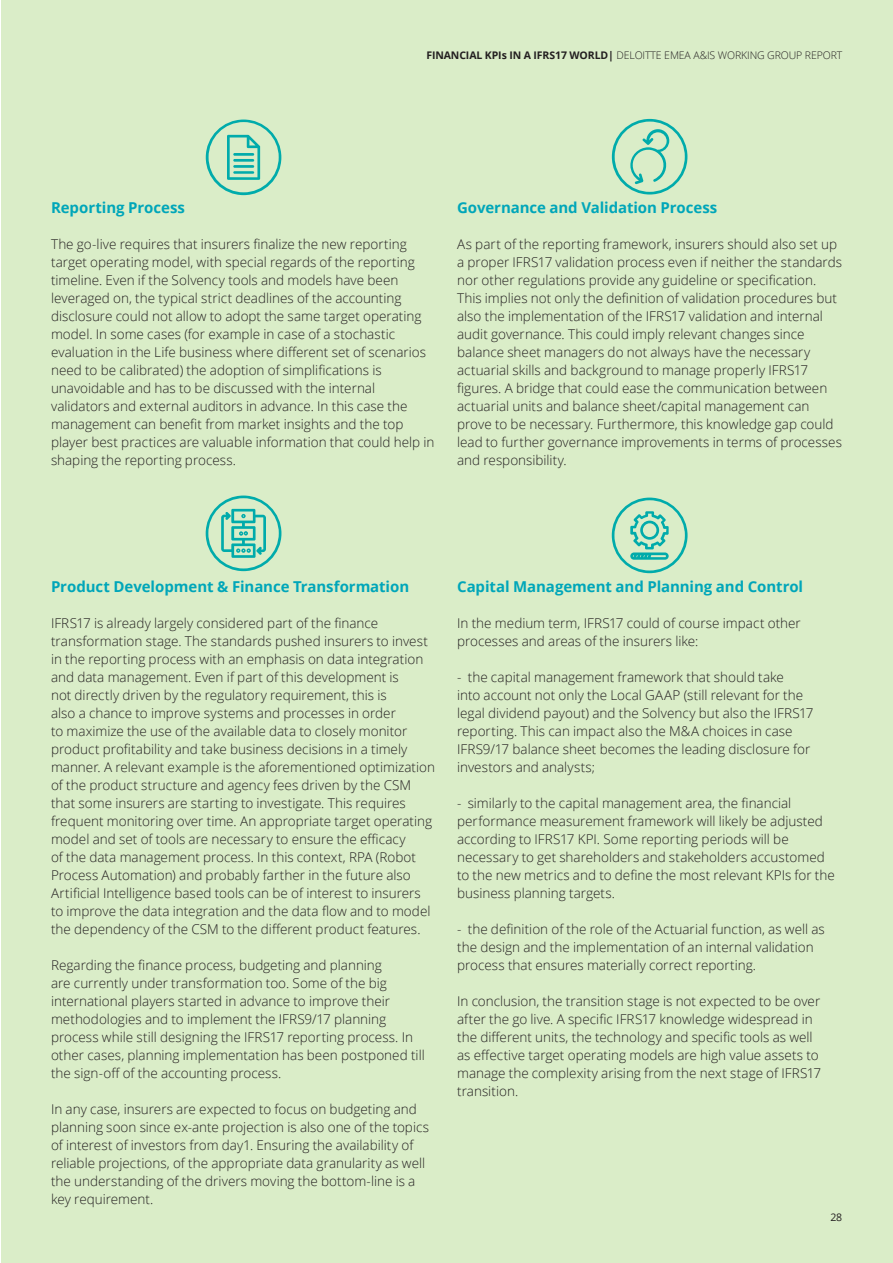
<style>
.page{position:relative;width:893px;height:1263px;background:#fff}
.page>*{position:absolute;margin:0;border:0;box-sizing:border-box;transform-origin:0 0}
.Subhead_A__8_5_12pt{font:700 15px "Open Sans";letter-spacing:-.005em;color:#00a6b9}
.Body_copy__8_5_12pt{font:300 13.5px/18px "Open Sans";color:#231f20}
.Brochure_title___Lef{font:300 10.5px "Open Sans";letter-spacing:-.01em;color:#231f20}
.Folio_Right_pg__7_9{font:10.5px "Open Sans";color:#231f20}
.s1{font-weight:700}
</style>
<div class="page">
<div style="left:1px;top:0;width:892px;height:1263px;background:#daedc8"></div>
<svg style="left:206px;top:120px;width:75px;height:75px"></svg>
<hr style="left:233px;top:171px;width:21px;height:3px;background:#00abab">
<hr style="left:233px;top:165px;width:21px;height:3px;background:#00abab">
<hr style="left:233px;top:159px;width:21px;height:3px;background:#00abab">
<hr style="left:233px;top:153px;width:21px;height:3px;background:#00abab">
<svg style="left:612px;top:119px;width:75px;height:76px"></svg>
<svg style="left:206px;top:495px;width:75px;height:76px"></svg>
<svg style="left:612px;top:498px;width:75px;height:75px"></svg>
<p class="Brochure_title___Lef" style="left:426px;top:48px;width:417px"><span class="s1">FINANCIAL KPIs IN A IFRS17 WORLD|</span> DELOITTE EMEA A&amp;IS WORKING GROUP REPORT</p>
<p class="Subhead_A__8_5_12pt" style="left:51px;top:197px;width:136px">Reporting Process</p>
<p class="Body_copy__8_5_12pt" style="left:51px;top:235px;width:385px">The go-live requires that insurers finalize the new reporting target operating model, with special regards of the reporting timeline. Even if the Solvency tools and models have been leveraged on, the typical strict deadlines of the accounting disclosure could not allow to adopt the same target operating model. In some cases (for example in case of a stochastic evaluation in the Life business where different set of scenarios need to be calibrated) the adoption of simplifications is unavoidable and has to be discussed with the internal validators and external auditors in advance. In this case the management can benefit from market insights and the top player best practices are valuable information that could help in shaping the reporting process.</p>
<p class="Subhead_A__8_5_12pt" style="left:457px;top:197px;width:262px">Governance and Validation Process</p>
<p class="Body_copy__8_5_12pt" style="left:457px;top:235px;width:386px">As part of the reporting framework, insurers should also set up a proper IFRS17 validation process even if neither the standards nor other regulations provide any guideline or specification.<br>This implies not only the definition of validation procedures but also the implementation of the IFRS17 validation and internal audit governance. This could imply relevant changes since balance sheet managers do not always have the necessary actuarial skills and background to manage properly IFRS17 figures. A bridge that could ease the communication between actuarial units and balance sheet/capital management can prove to be necessary. Furthermore, this knowledge gap could lead to further governance improvements in terms of processes and responsibility.</p>
<p class="Subhead_A__8_5_12pt" style="left:51px;top:576px;width:360px">Product Development &amp; Finance Transformation</p>
<p class="Body_copy__8_5_12pt" style="left:51px;top:614px;width:386px">IFRS17 is already largely considered part of the finance transformation stage. The standards pushed insurers to invest in the reporting process with an emphasis on data integration and data management. Even if part of this development is<br>not directly driven by the regulatory requirement, this is<br>also a chance to improve systems and processes in order<br>to maximize the use of the available data to closely monitor product profitability and take business decisions in a timely manner. A relevant example is the aforementioned optimization of the product structure and agency fees driven by the CSM that some insurers are starting to investigate. This requires frequent monitoring over time. An appropriate target operating model and set of tools are necessary to ensure the efficacy<br>of the data management process. In this context, RPA (Robot Process Automation) and probably farther in the future also Artificial Intelligence based tools can be of interest to insurers to improve the data integration and the data flow and to model the dependency of the CSM to the different product features.</p>
<p class="Body_copy__8_5_12pt" style="left:51px;top:956px;width:375px">Regarding the finance process, budgeting and planning<br>are currently under transformation too. Some of the big international players started in advance to improve their methodologies and to implement the IFRS9/17 planning process while still designing the IFRS17 reporting process. In other cases, planning implementation has been postponed till the sign-off of the accounting process.</p>
<p class="Body_copy__8_5_12pt" style="left:51px;top:1100px;width:379px">In any case, insurers are expected to focus on budgeting and planning soon since ex-ante projection is also one of the topics of interest of investors from day1. Ensuring the availability of reliable projections, of the appropriate data granularity as well the understanding of the drivers moving the bottom-line is a key requirement.</p>
<p class="Subhead_A__8_5_12pt" style="left:457px;top:576px;width:348px">Capital Management and Planning and Control</p>
<p class="Body_copy__8_5_12pt" style="left:457px;top:614px;width:345px">In the medium term, IFRS17 could of course impact other processes and areas of the insurers like:</p>
<p class="Body_copy__8_5_12pt" style="left:457px;top:668px;width:358px">- the capital management framework that should take<br>into account not only the Local GAAP (still relevant for the legal dividend payout) and the Solvency but also the IFRS17 reporting. This can impact also the M&amp;A choices in case IFRS9/17 balance sheet becomes the leading disclosure for investors and analysts;</p>
<p class="Body_copy__8_5_12pt" style="left:457px;top:794px;width:379px">- similarly to the capital management area, the financial performance measurement framework will likely be adjusted according to IFRS17 KPI. Some reporting periods will be necessary to get shareholders and stakeholders accustomed to the new metrics and to define the most relevant KPIs for the business planning targets.</p>
<p class="Body_copy__8_5_12pt" style="left:457px;top:920px;width:369px">- the definition of the role of the Actuarial function, as well as the design and the implementation of an internal validation process that ensures materially correct reporting.</p>
<p class="Body_copy__8_5_12pt" style="left:457px;top:992px;width:366px">In conclusion, the transition stage is not expected to be over after the go live. A specific IFRS17 knowledge widespread in the different units, the technology and specific tools as well as effective target operating models are high value assets to manage the complexity arising from the next stage of IFRS17 transition.</p>
<p class="Folio_Right_pg__7_9" style="left:830px;top:1210px;width:13px">28</p>
</div>
